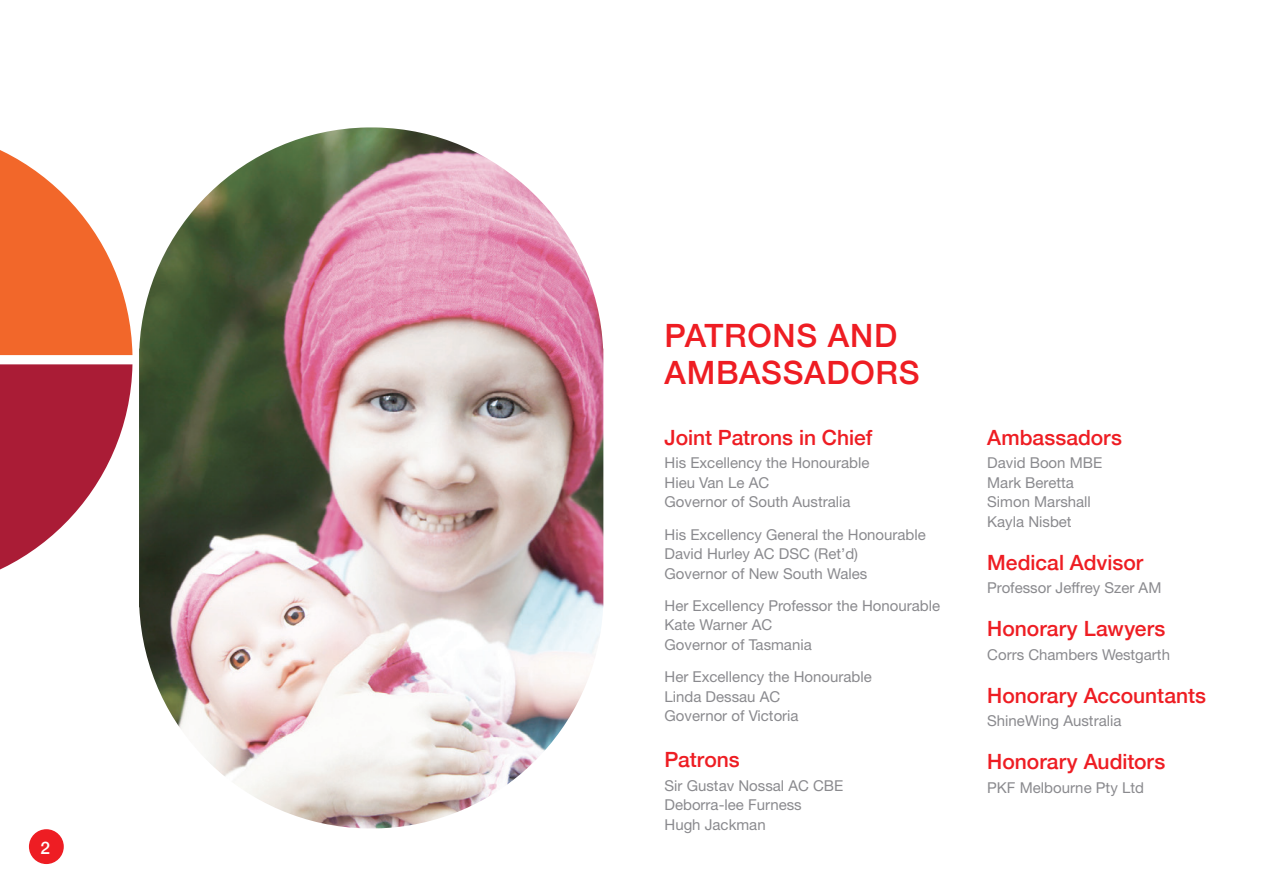
<style>
.page{position:relative;width:1263px;height:893px;background:#fff}
.page>*{position:absolute;margin:0;border:0;box-sizing:border-box;transform-origin:0 0}
.t1{font:500 32.1px/36.5px "Helvetica Neue";letter-spacing:.02em;color:#ee1d23}
.t2{font:500 21px "Helvetica Neue";color:#ee1d23}
.t3{font:500 17.25px "Helvetica Neue";color:#fff}
.t4{font:15px/19.5px "Helvetica Neue";color:#8a8a8e}
</style>
<div class="page">
<img style="left:139px;top:127px;width:464px;height:701px">
<div style="left:29px;top:829px;width:35px;height:35px;background:#ee1d23;border-radius:50%"></div>
<svg style="left:0;top:364px;width:132px;height:206px"></svg>
<svg style="left:0;top:150px;width:132px;height:205px"></svg>
<p class="t3" style="left:40px;top:834px;width:11px">2</p>
<h1 class="t1" style="left:664px;top:315px;width:257px">PATRONS AND<br>AMBASSADORS</h1>
<h2 class="t2" style="left:664px;top:420px;width:209px">Joint Patrons in Chief</h2>
<p class="t4" style="left:664px;top:453px;width:207px">His Excellency the Honourable<br>Hieu Van Le AC<br>Governor of South Australia</p>
<p class="t4" style="left:664px;top:524px;width:263px">His Excellency General the Honourable<br>David Hurley AC DSC (Ret’d)<br>Governor of New South Wales</p>
<p class="t4" style="left:664px;top:595px;width:277px">Her Excellency Professor the Honourable<br>Kate Warner AC<br>Governor of Tasmania</p>
<p class="t4" style="left:664px;top:667px;width:209px">Her Excellency the Honourable<br>Linda Dessau AC<br>Governor of Victoria</p>
<h2 class="t2" style="left:664px;top:742px;width:77px">Patrons</h2>
<p class="t4" style="left:664px;top:775px;width:180px">Sir Gustav Nossal AC CBE<br>Deborra-lee Furness<br>Hugh Jackman</p>
<h2 class="t2" style="left:987px;top:420px;width:136px">Ambassadors</h2>
<p class="t4" style="left:987px;top:453px;width:117px">David Boon MBE<br>Mark Beretta<br>Simon Marshall<br>Kayla Nisbet</p>
<h2 class="t2" style="left:987px;top:545px;width:158px">Medical Advisor</h2>
<p class="t4" style="left:987px;top:578px;width:176px">Professor Jeffrey Szer AM</p>
<h2 class="t2" style="left:987px;top:612px;width:180px">Honorary Lawyers</h2>
<p class="t4" style="left:987px;top:645px;width:184px">Corrs Chambers Westgarth</p>
<h2 class="t2" style="left:987px;top:678px;width:220px">Honorary Accountants</h2>
<p class="t4" style="left:987px;top:711px;width:136px">ShineWing Australia</p>
<h2 class="t2" style="left:987px;top:745px;width:180px">Honorary Auditors</h2>
<p class="t4" style="left:987px;top:778px;width:158px">PKF Melbourne Pty Ltd</p>
</div>
